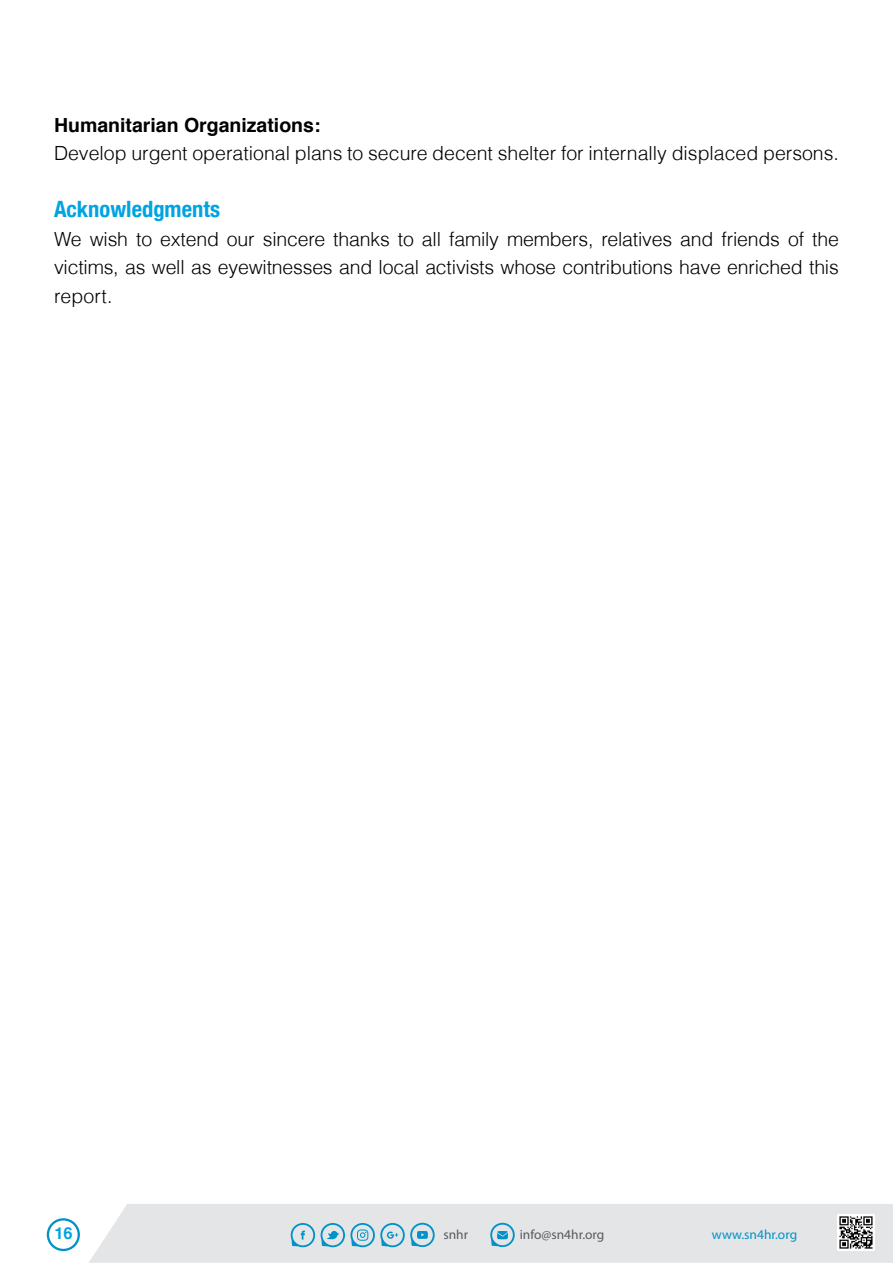
<style>
.page{position:relative;width:893px;height:1263px;background:#fff}
.page>*{position:absolute;margin:0;border:0;box-sizing:border-box;transform-origin:0 0}
.t1{font:700 condensed 22.5px "Helvetica Neue";color:#00a4e2}
.t2{font:300 19.5px/28.5px "Helvetica";color:#000;text-align:justify}
.t3{font:700 19.5px "Helvetica";color:#000}
.t4{font:700 16.5px "Helvetica";color:#00a4e2}
.t5{font:13.35px "Myriad Pro";color:#58595b}
.t6{font:13.35px "Myriad Pro";color:#0092c8}
</style>
<div class="page">
<div style="left:89px;top:1204px;width:804px;height:59px;background:#e4e5e6"></div>
<svg style="left:291px;top:1223px;width:24px;height:24px"></svg>
<svg style="left:321px;top:1223px;width:114px;height:24px;background:#a1ccdd"></svg>
<svg style="left:490px;top:1223px;width:25px;height:24px"></svg>
<img style="left:837px;top:1214px;width:37px;height:37px">
<svg style="left:47px;top:1218px;width:33px;height:33px"></svg>
<p class="t3" style="left:54px;top:109px;width:268px">Humanitarian Organizations:</p>
<p class="t2" style="left:54px;top:139px;width:786px">Develop urgent operational plans to secure decent shelter for internally displaced persons.</p>
<p class="t1" style="left:54px;top:195px;width:167px">Acknowledgments</p>
<p class="t2" style="left:54px;top:224px;width:786px">We wish to extend our sincere thanks to all family members, relatives and friends of the victims, as well as eyewitnesses and local activists whose contributions have enriched this report.</p>
<p class="t4" style="left:54px;top:1220px;width:20px">16</p>
<p class="t5" style="left:443px;top:1226px;width:26px">snhr</p>
<p class="t5" style="left:520px;top:1226px;width:86px">info@sn4hr.org</p>
<p class="t6" style="left:712px;top:1226px;width:87px">www.sn4hr.org</p>
</div>
